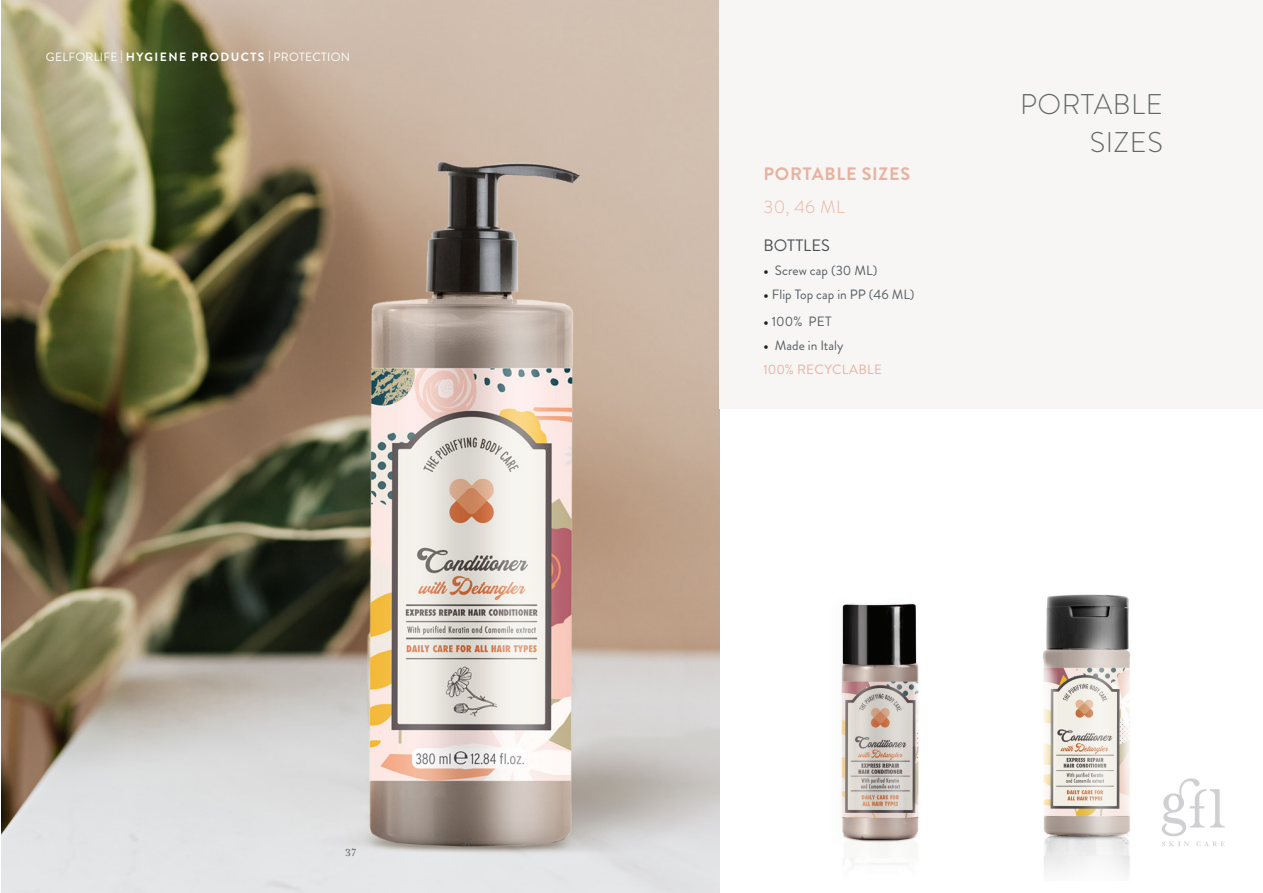
<style>
.page{position:relative;width:1263px;height:893px;background:#fff}
.page>*{position:absolute;margin:0;border:0;box-sizing:border-box;transform-origin:0 0}
.t1{font:300 28.5px "Brandon Grotesque";letter-spacing:.02em;color:#616969}
.t2{font:700 18px "Brandon Grotesque";letter-spacing:.04em;color:#e7b29f}
.t3{font:300 18px "Brandon Grotesque";color:#e7b29f}
.t4{font:16.5px "Brandon Grotesque";color:#4b5156}
.t5{font:13.5px "Brandon Grotesque";color:#545d64}
.t6{font:13.5px "Brandon Grotesque";letter-spacing:.02em;color:#e7b29f}
.t7{font:12px "Brandon Grotesque";letter-spacing:.02em;color:#fff}
.t8{font:11.55px "Mrs Eaves OT";color:#545d64}
.s1{font-weight:700}
.s2{font-family:"Minion Pro";color:#231f20}
</style>
<div class="page">
<img style="left:2px;top:0;width:718px;height:893px">
<div style="left:720px;top:0;width:543px;height:408px;background:#f8f6f4"></div>
<img style="left:1043px;top:594px;width:88px;height:280px">
<img style="left:841px;top:603px;width:78px;height:262px">
<svg style="left:1161px;top:778px;width:64px;height:68px"></svg>
<p class="t7" style="left:46px;top:49px;width:306px">GELFORLIFE | <span class="s1">HYGIENE PRODUCTS</span> | PROTECTION</p>
<p class="t8" style="left:345px;top:844px;width:13px">37</p>
<p class="t8" style="left:461px;top:834px;width:13px">37</p>
<p class="t2" style="left:764px;top:161px;width:148px">PORTABLE SIZES</p>
<p class="t3" style="left:763px;top:195px;width:83px">30, 46 ML</p>
<p class="t4" style="left:763px;top:234px;width:68px">BOTTLES</p>
<p class="t5" style="left:763px;top:261px;width:115px"><span class="s2">•</span> Screw cap (30 ML)</p>
<p class="t5" style="left:763px;top:285px;width:153px"><span class="s2">•</span> Flip Top cap in PP (46 ML)</p>
<p class="t5" style="left:763px;top:312px;width:70px"><span class="s2">•</span> 100% PET</p>
<p class="t5" style="left:763px;top:336px;width:81px"><span class="s2">•</span> Made in Italy</p>
<p class="t6" style="left:763px;top:360px;width:120px">100% RECYCLABLE</p>
<p class="t1" style="left:1020px;top:85px;width:144px">PORTABLE</p>
<p class="t1" style="left:1090px;top:122px;width:74px">SIZES</p>
</div>
